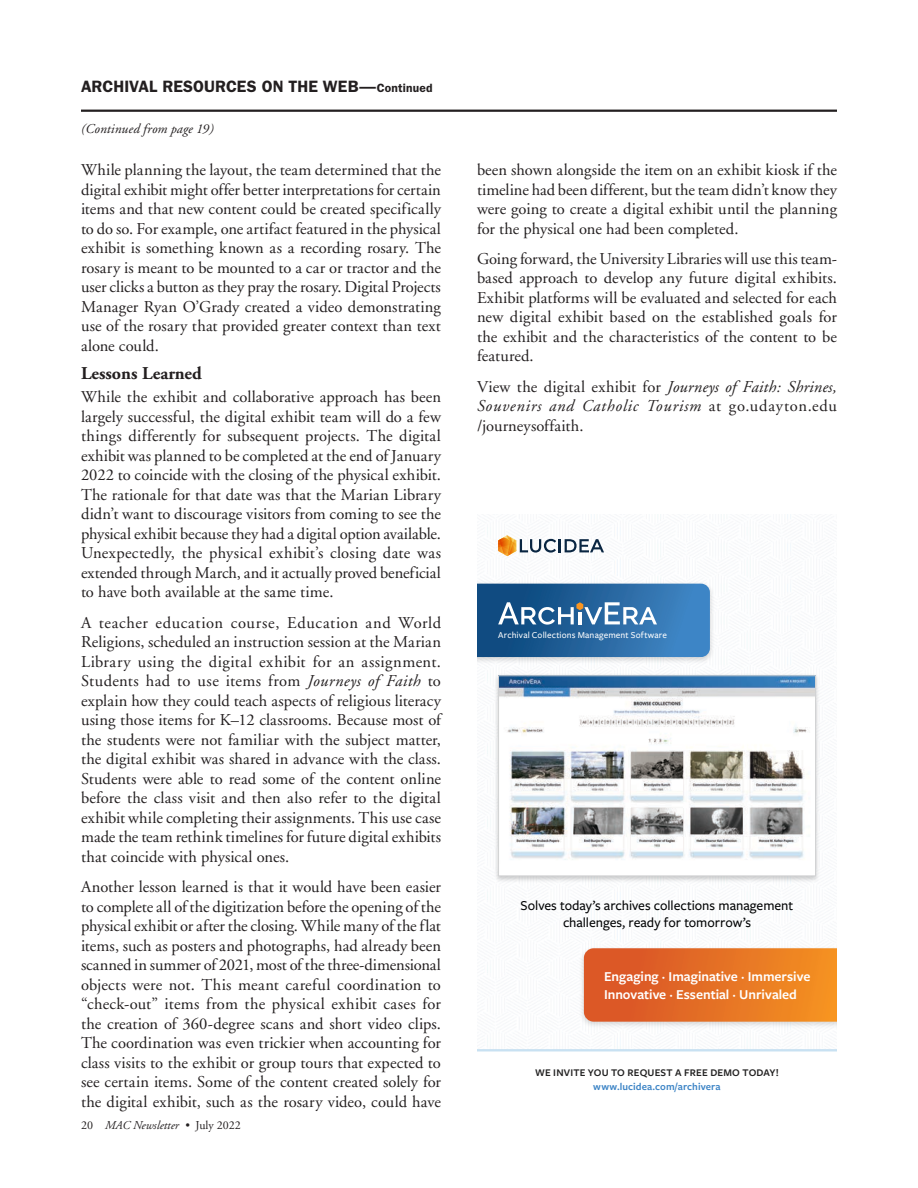
<style>
.page{position:relative;width:918px;height:1188px;background:#fff}
.page>*{position:absolute;margin:0;border:0;box-sizing:border-box;transform-origin:0 0}
.Bold_Subhead{font:700 18px "Adobe Garamond";color:#231f20}
.Body_Text_2021{font:16.5px/19.5px "Adobe Garamond";letter-spacing:.005em;color:#231f20;text-align:justify}
.Con_Art_Head_With_Li{font:600 16.5px "ITC Franklin Gothic Std";letter-spacing:.005em;color:#231f20}
.t1{font:500 14.1px/17px "Freight Sans Pro";color:#020304;text-align:center}
.t2{font:600 14.1px/17.7px "Freight Sans Pro";color:#fff}
.Continued{font:italic 13.5px "Adobe Garamond";letter-spacing:.01em;color:#231f20}
.t3{font:italic 12px "Adobe Garamond";color:#231f20}
.t4{font:600 10.65px/14.1px "Freight Sans Pro";letter-spacing:.01em;color:#232222;text-align:center}
.t5{font:500 9.45px "Freight Sans Pro";letter-spacing:.015em;color:#fff}
.s1{font-size:12px}
.s2{font-style:italic}
.s3{font-style:normal}
.s4{color:#3e85c6}
</style>
<div class="page">
<hr style="left:81px;top:110px;width:756px;height:2px;background:#231f20">
<svg style="left:498px;top:535px;width:106px;height:21px"></svg>
<svg style="left:477px;top:1048px;width:360px;height:4px"></svg>
<div style="left:494px;top:673px;width:326px;height:209px;background:#020304;opacity:.2"></div>
<img style="left:500px;top:677px;width:314px;height:197px">
<div style="left:498px;top:675px;width:318px;height:201px;border:1px solid #d2d3d4"></div>
<div style="left:477px;top:581px;width:238px;height:83px;background:#020304;opacity:.15"></div>
<svg style="left:477px;top:584px;width:233px;height:73px;background:#3570a5"></svg>
<div style="left:579px;top:945px;width:258px;height:84px;background:#020304;opacity:.15"></div>
<svg style="left:584px;top:948px;width:253px;height:74px;background:#e57126"></svg>
<p class="Con_Art_Head_With_Li" style="left:81px;top:77px;width:353px">ARCHIVAL RESOURCES ON THE WEB—<span class="s1">Continued</span></p>
<p class="Continued" style="left:81px;top:121px;width:134px">(Continued from page 19)</p>
<p class="Body_Text_2021" style="left:81px;top:160px;width:362px">While planning the layout, the team determined that the digital exhibit might offer better interpretations for certain items and that new content could be created specifically to do so. For example, one artifact featured in the physical exhibit is something known as a recording rosary. The rosary is meant to be mounted to a car or tractor and the user clicks a button as they pray the rosary. Digital Projects Manager Ryan O’Grady created a video demonstrating use of the rosary that provided greater context than text alone could.</p>
<p class="Bold_Subhead" style="left:81px;top:363px;width:122px">Lessons Learned</p>
<p class="Body_Text_2021" style="left:81px;top:388px;width:362px">While the exhibit and collaborative approach has been largely successful, the digital exhibit team will do a few things differently for subsequent projects. The digital exhibit was planned to be completed at the end of January 2022 to coincide with the closing of the physical exhibit.<br>The rationale for that date was that the Marian Library didn’t want to discourage visitors from coming to see the physical exhibit because they had a digital option available.<br>Unexpectedly, the physical exhibit’s closing date was extended through March, and it actually proved beneficial to have both available at the same time.</p>
<p class="Body_Text_2021" style="left:81px;top:613px;width:362px">A teacher education course, Education and World Religions, scheduled an instruction session at the Marian Library using the digital exhibit for an assignment.<br>Students had to use items from <span class="s2">Journeys of Faith</span> to explain how they could teach aspects of religious literacy using those items for K–12 classrooms. Because most of the students were not familiar with the subject matter, the digital exhibit was shared in advance with the class.<br>Students were able to read some of the content online before the class visit and then also refer to the digital exhibit while completing their assignments. This use case made the team rethink timelines for future digital exhibits that coincide with physical ones.</p>
<p class="Body_Text_2021" style="left:81px;top:878px;width:362px">Another lesson learned is that it would have been easier to complete all of the digitization before the opening of the physical exhibit or after the closing. While many of the flat items, such as posters and photographs, had already been scanned in summer of 2021, most of the three-dimensional objects were not. This meant careful coordination to “check-out” items from the physical exhibit cases for the creation of 360-degree scans and short video clips.<br>The coordination was even trickier when accounting for class visits to the exhibit or group tours that expected to see certain items. Some of the content created solely for the digital exhibit, such as the rosary video, could have</p>
<p class="t3" style="left:81px;top:1119px;width:161px"><span class="s3">20</span> MAC Newsletter • <span class="s3">July 2022</span></p>
<p class="Body_Text_2021" style="left:477px;top:161px;width:362px">been shown alongside the item on an exhibit kiosk if the timeline had been different, but the team didn’t know they were going to create a digital exhibit until the planning for the physical one had been completed.</p>
<p class="Body_Text_2021" style="left:477px;top:249px;width:362px">Going forward, the University Libraries will use this team&shy;based approach to develop any future digital exhibits.<br>Exhibit platforms will be evaluated and selected for each new digital exhibit based on the established goals for the exhibit and the characteristics of the content to be featured.</p>
<p class="Body_Text_2021" style="left:477px;top:377px;width:361px">View the digital exhibit for <span class="s2">Journeys of Faith: Shrines, Souvenirs and Catholic Tourism</span> at go.udayton.edu /journeysoffaith.</p>
<p class="t5" style="left:498px;top:629px;width:170px">Archival Collections Management Software</p>
<p class="t1" style="left:521px;top:897px;width:274px">Solves today’s archives collections management challenges, ready for tomorrow’s</p>
<p class="t2" style="left:604px;top:967px;width:208px">Engaging Imaginative Immersive<br>Innovative Essential Unrivaled</p>
<p class="t4" style="left:535px;top:1065px;width:245px">WE INVITE YOU TO REQUEST A FREE DEMO TODAY! <span class="s4">www.lucidea.com/archivera</span></p>
</div>
